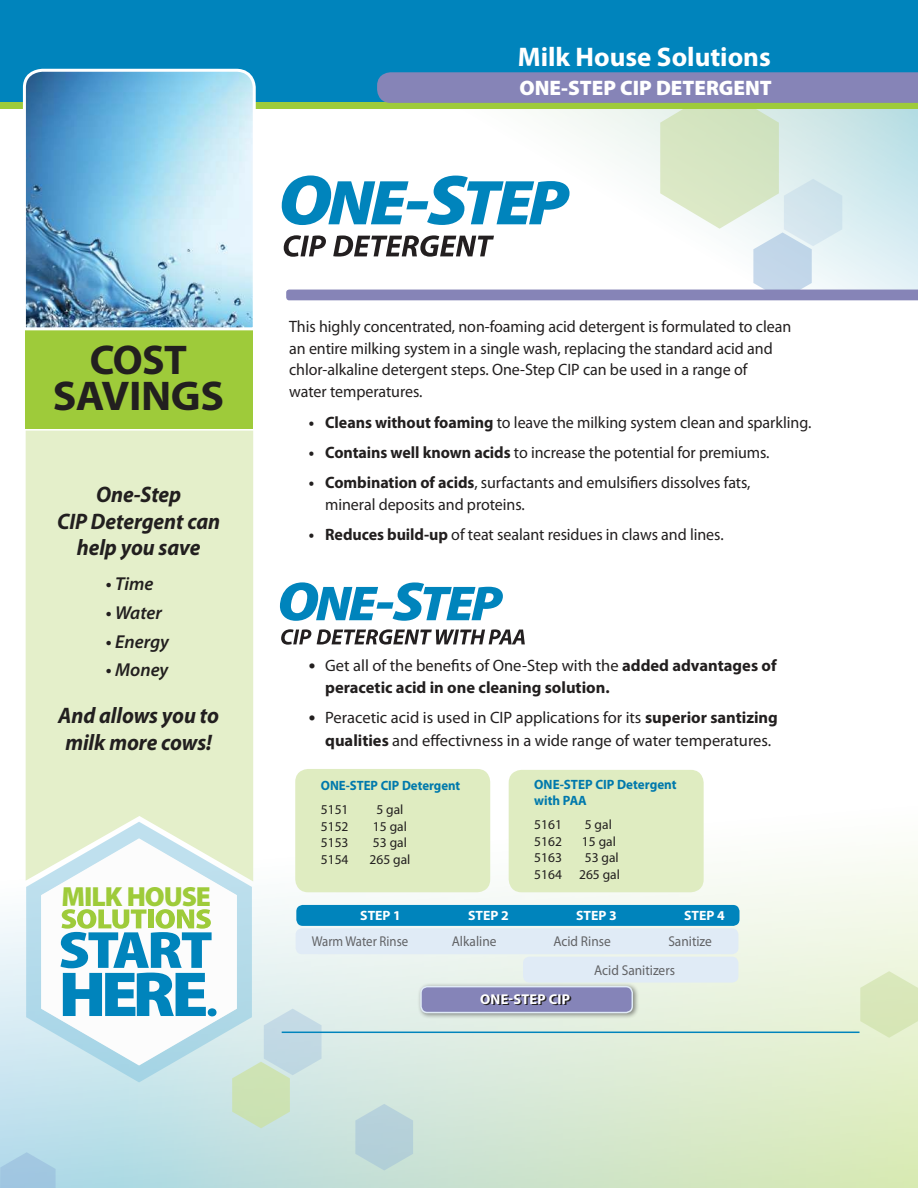
<style>
.page{position:relative;width:918px;height:1188px;background:#fff}
.page>*{position:absolute;margin:0;border:0;box-sizing:border-box;transform-origin:0 0}
.t1{font:700 41.7px/35.2px "Myriad Pro";letter-spacing:-.01em;color:#221f1f;text-align:center}
.t2{font:900 27.75px "Myriad Pro";letter-spacing:-.04em;color:#9ecb3a}
.t3{font:700 27px "Myriad Pro";color:#fff}
.t4{font:italic 700 22.5px/26.7px "Myriad Pro";letter-spacing:-.005em;color:#221f1f;text-align:center;scale:.95 1}
.t5{font:900 21px "Myriad Pro";color:#fff}
.t6{font:italic 600 18.75px "Myriad Pro";color:#221f1f}
.t7{font:16.5px/21.8px "Myriad Pro";letter-spacing:-.005em;color:#221f1f}
.t8{font:700 16.5px/22.5px "Myriad Pro";color:#221f1f}
.t9{font:14.25px/29.2px "Myriad Pro";color:#626366;scale:.94 1}
.t10{font:14.25px "Myriad Pro";color:#626366;scale:.9 1}
.t11{font:700 14.25px "Myriad Pro";letter-spacing:.02em;color:#221f1f}
.t12{font:13.5px "Myriad Pro";color:#221f1f}
.t13{font:700 13.5px "Myriad Pro";letter-spacing:-.005em;color:#fff}
.t14{font:700 13.5px/16.5px "Myriad Pro";color:#0079ac}
.t15{font:700 13.5px "Myriad Pro";color:#0079ac;scale:.95 1}
.s1{font-weight:700}
.s2{font-size:19.5px}
.s3{font-weight:400}
.s4{font-weight:700;font-size:19.5px}
</style>
<div class="page">
<div style="left:0;top:102px;width:918px;height:7px;background:#9ecb3a"></div>
<div style="left:0;top:0;width:918px;height:102px;background:#0084bc"></div>
<svg style="left:0;top:1152px;width:56px;height:36px;background:#a5cbe2"></svg>
<svg style="left:232px;top:1009px;width:90px;height:119px;background:#cae1d6"></svg>
<svg style="left:355px;top:1104px;width:58px;height:66px;background:#bad4d9"></svg>
<svg style="left:26px;top:881px;width:226px;height:201px;background:#c1e1ea"></svg>
<svg style="left:41px;top:881px;width:196px;height:185px"></svg>
<svg style="left:26px;top:431px;width:227px;height:450px;background:#e3efcd"></svg>
<div style="left:26px;top:323px;width:227px;height:106px;background:#9ecb3a"></div>
<hr style="left:282px;top:1032px;width:578px;height:1px;background:#0084bc">
<svg style="left:860px;top:971px;width:58px;height:67px;background:#dce9c0"></svg>
<svg style="left:22px;top:68px;width:234px;height:264px;background:#8dc0dc"></svg>
<div style="left:296px;top:905px;width:444px;height:21px;background:#0084bc;border-radius:6px"></div>
<div style="left:296px;top:928px;width:442px;height:26px;background:#e0ebf6;border-radius:6px"></div>
<div style="left:523px;top:957px;width:215px;height:26px;background:#e0ebf6;border-radius:6px"></div>
<div style="left:417px;top:983px;width:222px;height:36px;background:#221f1f;opacity:.5"></div>
<div style="left:421px;top:987px;width:211px;height:26px;background:#8584b8;border-radius:6px"></div>
<div style="left:420px;top:986px;width:213px;height:27px;border:2px solid #e0ebf6;border-radius:6px"></div>
<div style="left:295px;top:769px;width:195px;height:123px;background:#dfecc1;border-radius:13px"></div>
<svg style="left:282px;top:72px;width:636px;height:228px"></svg>
<div style="left:509px;top:770px;width:195px;height:122px;background:#dfecc1;border-radius:13px"></div>
<svg style="left:60px;top:909px;width:152px;height:107px"></svg>
<div style="left:208px;top:1008px;width:9px;height:8px;background:#0084bc;border-radius:50%"></div>
<svg style="left:280px;top:582px;width:223px;height:39px"></svg>
<svg style="left:281px;top:629px;width:30px;height:16px"></svg>
<svg style="left:317px;top:629px;width:208px;height:16px"></svg>
<h3 class="t3" style="left:518px;top:46px;width:255px">Milk House Solutions</h3>
<p class="t5" style="left:519px;top:75px;width:254px">ONE-STEP CIP DETERGENT</p>
<h1 class="t1" style="left:53px;top:346px;width:173px">COST<br>SAVINGS</h1>
<h3 class="t4" style="left:57px;top:483px;width:173px">One-Step<br>CIP Detergent can help you save</h3>
<p class="t6" style="left:106px;top:577px;width:49px">• Time</p>
<p class="t6" style="left:106px;top:606px;width:57px">• Water</p>
<p class="t6" style="left:106px;top:635px;width:65px">• Energy</p>
<p class="t6" style="left:106px;top:663px;width:64px">• Money</p>
<h3 class="t4" style="left:58px;top:705px;width:171px">And allows you to milk more cows!</h3>
<h2 class="t2" style="left:62px;top:880px;width:151px">MILK HOUSE</h2>
<p class="t7" style="left:289px;top:317px;width:504px">This highly concentrated, non-foaming acid detergent is formulated to clean an entire milking system in a single wash, replacing the standard acid and chlor-alkaline detergent steps. One-Step CIP can be used in a range of<br>water temperatures.</p>
<p class="t7" style="left:309px;top:413px;width:504px"><span class="s1">• Cleans without foaming</span> to leave the milking system clean and sparkling.</p>
<p class="t7" style="left:309px;top:443px;width:462px"><span class="s1">• Contains well known acids</span> to increase the potential for premiums.</p>
<p class="t7" style="left:325px;top:472px;width:427px;line-height:22.5px;text-indent:-16px"><span class="s1">• Combination of acids</span>, surfactants and emulsifiers dissolves fats, mineral deposits and proteins.</p>
<p class="t7" style="left:309px;top:525px;width:416px"><span class="s1">• Reduces build-up</span> of teat sealant residues in claws and lines.</p>
<p class="t8" style="left:325px;top:655px;width:453px;text-indent:-16px"><span class="s2">•</span> <span class="s3">Get all of the benefits of One-Step with the</span> added advantages of peracetic acid in one cleaning solution.</p>
<p class="t7" style="left:309px;top:708px;width:471px;line-height:22.5px;text-align:center"><span class="s4">•</span> Peracetic acid is used in CIP applications for its <span class="s1">superior santizing qualities</span> and effectivness in a wide range of water temperatures.</p>
<p class="t15" style="left:321px;top:780px;width:148px">ONE-STEP CIP Detergent</p>
<p class="t12" style="left:321px;top:804px;width:29px">5151</p>
<p class="t12" style="left:376px;top:804px;width:29px">5 gal</p>
<p class="t12" style="left:321px;top:821px;width:29px">5152</p>
<p class="t12" style="left:373px;top:821px;width:35px">15 gal</p>
<p class="t12" style="left:321px;top:837px;width:29px">5153</p>
<p class="t12" style="left:373px;top:837px;width:35px">53 gal</p>
<p class="t12" style="left:321px;top:854px;width:29px">5154</p>
<p class="t12" style="left:370px;top:854px;width:42px">265 gal</p>
<p class="t14" style="left:534px;top:777px;width:144px">ONE-STEP CIP Detergent with PAA</p>
<p class="t12" style="left:534px;top:820px;width:29px">5161</p>
<p class="t12" style="left:585px;top:820px;width:29px">5 gal</p>
<p class="t12" style="left:534px;top:836px;width:29px">5162</p>
<p class="t12" style="left:582px;top:836px;width:35px">15 gal</p>
<p class="t12" style="left:534px;top:853px;width:29px">5163</p>
<p class="t12" style="left:585px;top:853px;width:35px">53 gal</p>
<p class="t12" style="left:534px;top:869px;width:29px">5164</p>
<p class="t12" style="left:579px;top:869px;width:42px">265 gal</p>
<p class="t13" style="left:346px;top:911px;width:42px">STEP 1</p>
<p class="t13" style="left:454px;top:911px;width:42px">STEP 2</p>
<p class="t13" style="left:562px;top:911px;width:42px">STEP 3</p>
<p class="t13" style="left:670px;top:911px;width:42px">STEP 4</p>
<p class="t13" style="left:360px;top:911px;width:42px">STEP 1</p>
<p class="t13" style="left:468px;top:911px;width:42px">STEP 2</p>
<p class="t13" style="left:576px;top:911px;width:42px">STEP 3</p>
<p class="t13" style="left:684px;top:911px;width:42px">STEP 4</p>
<p class="t10" style="left:312px;top:936px;width:109px">Warm Water Rinse</p>
<p class="t9" style="left:452px;top:928px;width:49px">Alkaline</p>
<p class="t9" style="left:553px;top:928px;width:63px">Acid Rinse</p>
<p class="t9" style="left:594px;top:928px;width:127px;text-indent:74px">Sanitize<br>Acid Sanitizers</p>
<p class="t11" style="left:482px;top:995px;width:92px">ONE-STEP CIP</p>
</div>
